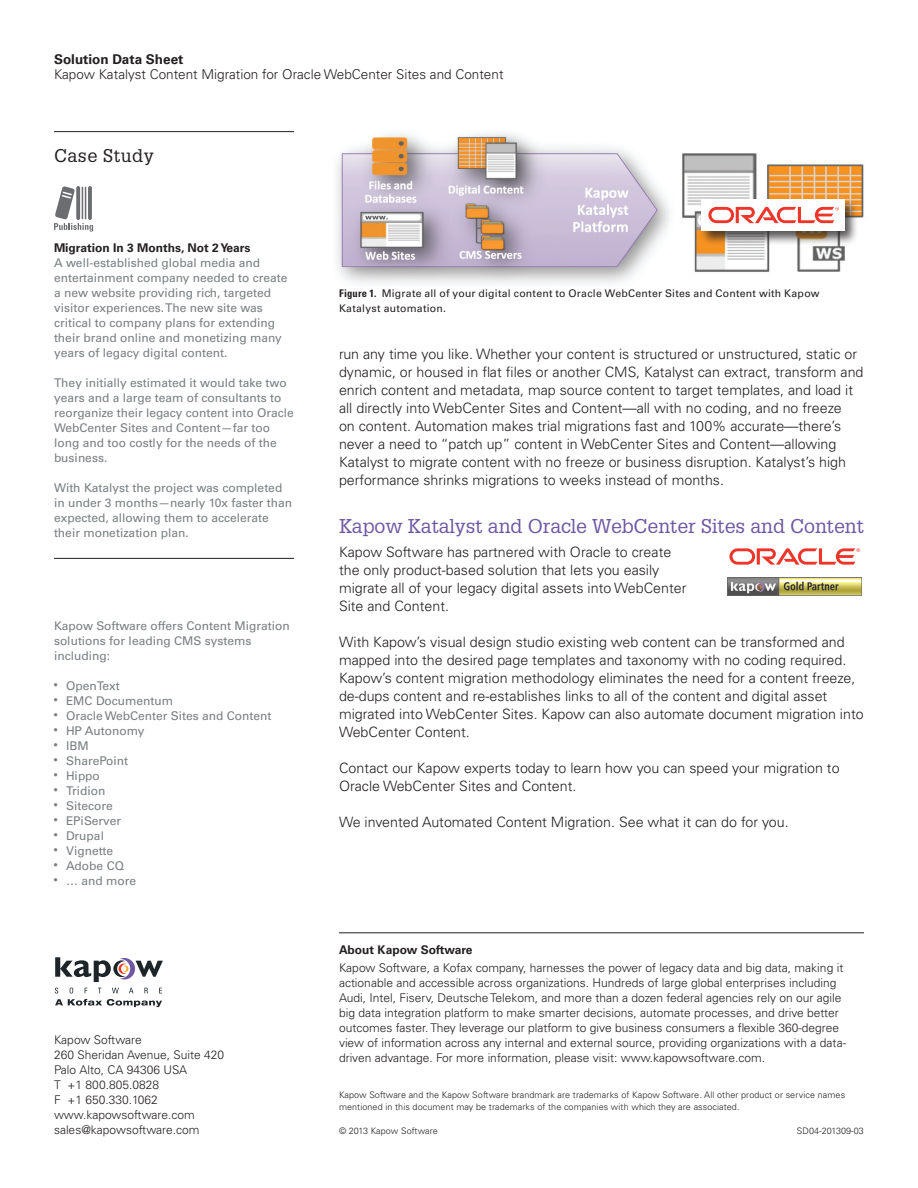
<style>
.page{position:relative;width:918px;height:1188px;background:#fff}
.page>*{position:absolute;margin:0;border:0;box-sizing:border-box;transform-origin:0 0}
.Head_1_-_PUR{font:19.5px "Glypha LT Std";letter-spacing:-.005em;color:#6f57a4}
.Sidebar_-_Head_1_-_R{font:18px "Glypha LT Std";letter-spacing:.025em;color:#231f20}
.Body{font:300 14.25px/18px "Univers LT Std";color:#231f20}
.Running_Header_-_Bro{font:300 13.5px "Univers LT Std";color:#231f20}
.Running_Header_-_Bro-2{font:700 13.5px "Univers LT Std";color:#231f20}
.Boilerplate{font:300 12px/15px "Univers LT Std";color:#231f20}
.Sidebar_-_Body{font:12px/15px "Univers LT Std";color:#787e81}
.Sidebar_-_Body_-_Bul{font:12px "Univers LT Std";color:#787e81}
.Sidebar_-_Body_-_Las{font:12px/15px "Univers LT Std";color:#787e81}
.Sign-off_-_Address{font:300 12px "Univers LT Std";color:#231f20}
.Sign-off_Phone_Numbe{font:300 12px "Univers LT Std";color:#231f20}
.Sidebar_-_Head_2_-_N{font:700 12px "Univers LT Std";color:#231f20}
.Boilerplate_Head{font:700 12px "Univers LT Std";color:#231f20}
.Caption_-_Figure{font:10.5px/15px "Univers LT Std";letter-spacing:.02em;color:#231f20}
.Copyright___Legal{font:300 9px/12px "Univers LT Std";letter-spacing:.01em;color:#231f20}
.s1{font-size:9px}
.s2{font-weight:700;font-stretch:condensed}
</style>
<div class="page">
<hr style="left:54px;top:131px;width:240px;height:1px;background:#231f20">
<hr style="left:54px;top:558px;width:240px;height:1px;background:#231f20">
<svg style="left:54px;top:186px;width:39px;height:46px"></svg>
<img style="left:336px;top:132px;width:528px;height:152px">
<img style="left:728px;top:578px;width:133px;height:17px">
<svg style="left:729px;top:548px;width:131px;height:17px"></svg>
<div style="left:699px;top:198px;width:160px;height:48px;background:#231f20;opacity:.75"></div>
<div style="left:701px;top:200px;width:143px;height:31px;background:#fff"></div>
<svg style="left:708px;top:207px;width:131px;height:16px"></svg>
<hr style="left:339px;top:933px;width:525px;height:1px;background:#231f20">
<svg style="left:55px;top:957px;width:108px;height:25px"></svg>
<svg style="left:55px;top:988px;width:107px;height:19px"></svg>
<p class="Running_Header_-_Bro-2" style="left:54px;top:51px;width:131px">Solution Data Sheet</p>
<p class="Running_Header_-_Bro" style="left:54px;top:66px;width:451px">Kapow Katalyst Content Migration for Oracle WebCenter Sites and Content</p>
<p class="Sidebar_-_Head_1_-_R" style="left:54px;top:145px;width:101px">Case Study</p>
<p class="Sidebar_-_Head_2_-_N" style="left:54px;top:241px;width:198px">Migration In 3 Months, Not 2 Years</p>
<p class="Sidebar_-_Body" style="left:54px;top:255px;width:235px">A well-established global media and entertainment company needed to create a new website providing rich, targeted visitor experiences. The new site was critical to company plans for extending their brand online and monetizing many years of legacy digital content.</p>
<p class="Sidebar_-_Body" style="left:54px;top:375px;width:241px">They initially estimated it would take two years and a large team of consultants to reorganize their legacy content into Oracle WebCenter Sites and Content—far too long and too costly for the needs of the business.</p>
<p class="Sidebar_-_Body_-_Las" style="left:54px;top:480px;width:240px">With Katalyst the project was completed in under 3 months—nearly 10x faster than expected, allowing them to accelerate their monetization plan.</p>
<p class="Sidebar_-_Body" style="left:54px;top:618px;width:237px">Kapow Software offers Content Migration solutions for leading CMS systems including:</p>
<p class="Sidebar_-_Body_-_Bul" style="left:54px;top:678px;width:67px"><span class="s1">•</span> OpenText</p>
<p class="Sidebar_-_Body_-_Bul" style="left:54px;top:693px;width:121px"><span class="s1">•</span> EMC Documentum</p>
<p class="Sidebar_-_Body_-_Bul" style="left:54px;top:708px;width:219px"><span class="s1">•</span> Oracle WebCenter Sites and Content</p>
<p class="Sidebar_-_Body_-_Bul" style="left:54px;top:723px;width:92px"><span class="s1">•</span> HP Autonomy</p>
<p class="Sidebar_-_Body_-_Bul" style="left:54px;top:738px;width:36px"><span class="s1">•</span> IBM</p>
<p class="Sidebar_-_Body_-_Bul" style="left:54px;top:753px;width:76px"><span class="s1">•</span> SharePoint</p>
<p class="Sidebar_-_Body_-_Bul" style="left:54px;top:768px;width:47px"><span class="s1">•</span> Hippo</p>
<p class="Sidebar_-_Body_-_Bul" style="left:54px;top:783px;width:53px"><span class="s1">•</span> Tridion</p>
<p class="Sidebar_-_Body_-_Bul" style="left:54px;top:798px;width:60px"><span class="s1">•</span> Sitecore</p>
<p class="Sidebar_-_Body_-_Bul" style="left:54px;top:813px;width:69px"><span class="s1">•</span> EPiServer</p>
<p class="Sidebar_-_Body_-_Bul" style="left:54px;top:828px;width:52px"><span class="s1">•</span> Drupal</p>
<p class="Sidebar_-_Body_-_Bul" style="left:54px;top:843px;width:61px"><span class="s1">•</span> Vignette</p>
<p class="Sidebar_-_Body_-_Bul" style="left:54px;top:858px;width:72px"><span class="s1">•</span> Adobe CQ</p>
<p class="Sidebar_-_Body_-_Bul" style="left:54px;top:873px;width:84px"><span class="s1">•</span> … and more</p>
<p class="Sign-off_-_Address" style="left:54px;top:1033px;width:89px">Kapow Software</p>
<p class="Sign-off_-_Address" style="left:54px;top:1048px;width:172px">260 Sheridan Avenue, Suite 420</p>
<p class="Sign-off_-_Address" style="left:54px;top:1063px;width:135px">Palo Alto, CA 94306 USA</p>
<p class="Sign-off_Phone_Numbe" style="left:54px;top:1078px;width:107px">T +1 800.805.0828</p>
<p class="Sign-off_Phone_Numbe" style="left:54px;top:1093px;width:105px">F +1 650.330.1062</p>
<p class="Sign-off_-_Address" style="left:54px;top:1108px;width:142px">www.kapowsoftware.com</p>
<p class="Sign-off_-_Address" style="left:54px;top:1123px;width:147px">sales@kapowsoftware.com</p>
<p class="Caption_-_Figure" style="left:339px;top:286px;width:482px"><span class="s2">Figure 1.</span> Migrate all of your digital content to Oracle WebCenter Sites and Content with Kapow<br>Katalyst automation.</p>
<p class="Body" style="left:339px;top:345px;width:526px">run any time you like. Whether your content is structured or unstructured, static or dynamic, or housed in flat files or another CMS, Katalyst can extract, transform and enrich content and metadata, map source content to target templates, and load it all directly into WebCenter Sites and Content—all with no coding, and no freeze<br>on content. Automation makes trial migrations fast and 100% accurate—there’s never a need to “patch up” content in WebCenter Sites and Content—allowing Katalyst to migrate content with no freeze or business disruption. Katalyst’s high performance shrinks migrations to weeks instead of months.</p>
<p class="Head_1_-_PUR" style="left:339px;top:515px;width:526px">Kapow Katalyst and Oracle WebCenter Sites and Content</p>
<p class="Body" style="left:339px;top:543px;width:349px">Kapow Software has partnered with Oracle to create the only product-based solution that lets you easily migrate all of your legacy digital assets into WebCenter Site and Content.</p>
<p class="Body" style="left:339px;top:633px;width:526px">With Kapow’s visual design studio existing web content can be transformed and mapped into the desired page templates and taxonomy with no coding required.<br>Kapow’s content migration methodology eliminates the need for a content freeze, de-dups content and re-establishes links to all of the content and digital asset migrated into WebCenter Sites. Kapow can also automate document migration into WebCenter Content.</p>
<p class="Body" style="left:339px;top:759px;width:502px">Contact our Kapow experts today to learn how you can speed your migration to<br>Oracle WebCenter Sites and Content.</p>
<p class="Body" style="left:339px;top:813px;width:451px">We invented Automated Content Migration. See what it can do for you.</p>
<p class="Boilerplate_Head" style="left:339px;top:943px;width:135px">About Kapow Software</p>
<p class="Boilerplate" style="left:339px;top:960px;width:509px">Kapow Software, a Kofax company, harnesses the power of legacy data and big data, making it actionable and accessible across organizations. Hundreds of large global enterprises including Audi, Intel, Fiserv, Deutsche Telekom, and more than a dozen federal agencies rely on our agile big data integration platform to make smarter decisions, automate processes, and drive better outcomes faster. They leverage our platform to give business consumers a flexible 360-degree view of information across any internal and external source, providing organizations with a data&shy;driven advantage. For more information, please visit: www.kapowsoftware.com.</p>
<p class="Copyright___Legal" style="left:339px;top:1089px;width:508px">Kapow Software and the Kapow Software brandmark are trademarks of Kapow Software. All other product or service names mentioned in this document may be trademarks of the companies with which they are associated.</p>
<p class="Copyright___Legal" style="left:339px;top:1125px;width:100px">© 2013 Kapow Software</p>
<p class="Copyright___Legal" style="left:797px;top:1125px;width:69px">SD04-201309-03</p>
</div>
